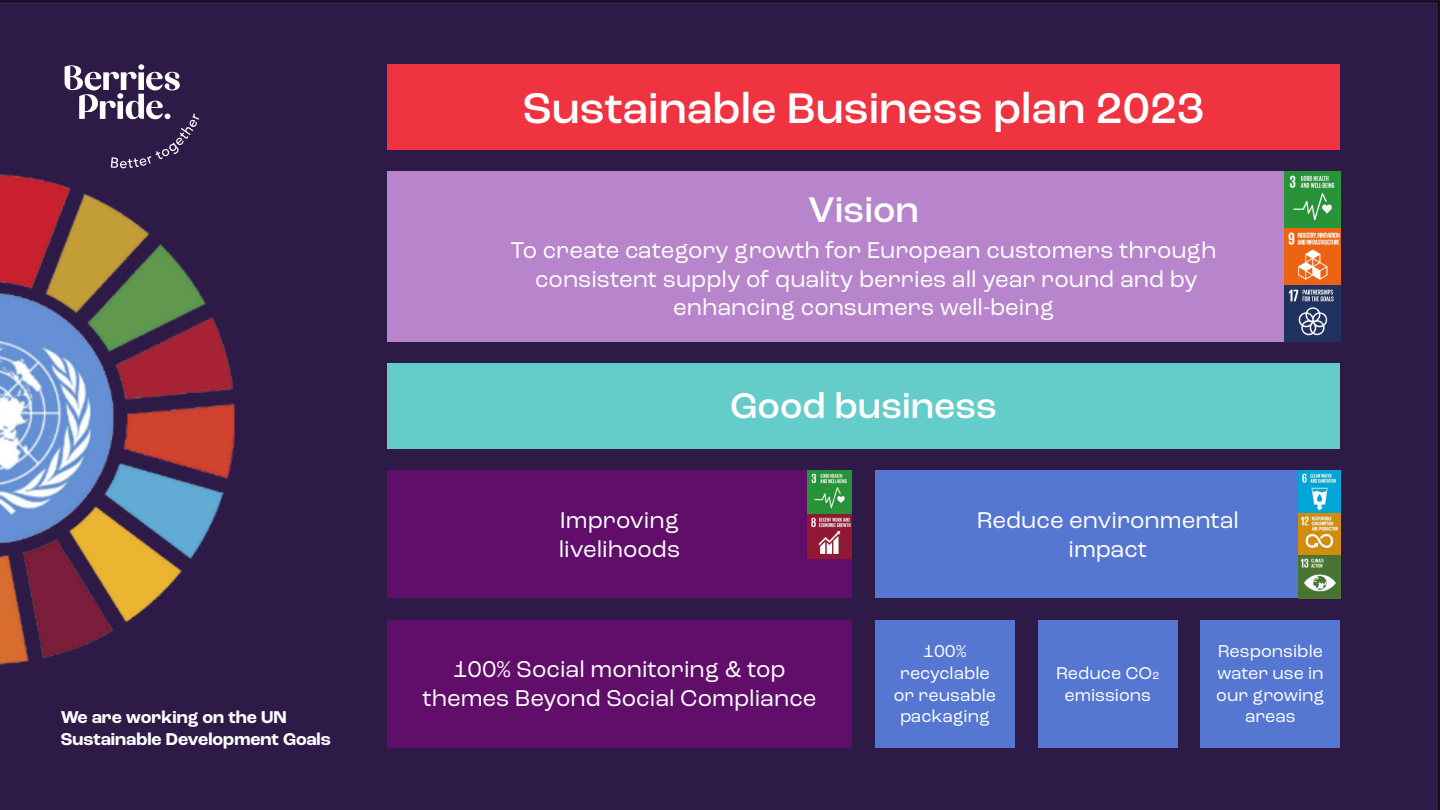
<style>
.page{position:relative;width:1440px;height:810px;background:#fff}
.page>*{position:absolute;margin:0;border:0;box-sizing:border-box;transform-origin:0 0}
.t1{font:500 45px "Roc Grotesk";color:#fff}
.t2{font:500 37.5px "Roc Grotesk";color:#fff}
.t3{font:24px/28.8px "Roc Grotesk";color:#fff;text-align:center}
.t4{font:18px/21.6px "Roc Grotesk";color:#fff;text-align:center}
.t5{font:700 18px "Roc Grotesk";color:#fff}
</style>
<div class="page">
<div style="left:0;top:1px;width:1439px;height:809px;background:#2e1a47"></div>
<div style="left:387px;top:65px;width:953px;height:85px;background:#ef3340"></div>
<div style="left:387px;top:172px;width:953px;height:170px;background:#b884cb"></div>
<div style="left:387px;top:363px;width:953px;height:86px;background:#64ccc9"></div>
<div style="left:387px;top:471px;width:465px;height:127px;background:#610e6b"></div>
<div style="left:876px;top:471px;width:464px;height:127px;background:#5576d1"></div>
<div style="left:387px;top:620px;width:465px;height:128px;background:#610e6b"></div>
<div style="left:875px;top:620px;width:140px;height:128px;background:#5576d1"></div>
<div style="left:1201px;top:620px;width:139px;height:128px;background:#5576d1"></div>
<div style="left:1038px;top:620px;width:140px;height:128px;background:#5576d1"></div>
<img style="left:808px;top:471px;width:44px;height:87px">
<img style="left:1284px;top:172px;width:57px;height:170px">
<img style="left:1298px;top:471px;width:43px;height:127px">
<img style="left:0;top:174px;width:268px;height:492px">
<svg style="left:65px;top:64px;width:134px;height:104px;background:#514065"></svg>
<h1 class="t1" style="left:523px;top:80px;width:683px">Sustainable Business plan 2023</h1>
<h2 class="t2" style="left:808px;top:187px;width:112px">Vision</h2>
<p class="t3" style="left:511px;top:236px;width:707px">To create category growth for European customers through consistent supply of quality berries all year round and by enhancing consumers well-being</p>
<p class="t3" style="left:559px;top:506px;width:123px;text-align:left">Improving livelihoods</p>
<h2 class="t2" style="left:730px;top:383px;width:268px">Good business</h2>
<p class="t3" style="left:977px;top:506px;width:264px">Reduce environmental impact</p>
<p class="t4" style="left:1216px;top:641px;width:110px;text-align:justify">Responsible water use in our growing</p>
<p class="t4" style="left:894px;top:641px;width:104px">100% recyclable or reusable packaging</p>
<p class="t3" style="left:422px;top:655px;width:396px">100% Social monitoring &amp; top themes Beyond Social Compliance</p>
<p class="t4" style="left:1056px;top:662px;width:105px">Reduce CO2 emissions</p>
<p class="t5" style="left:61px;top:706px;width:228px">We are working on the UN</p>
<p class="t4" style="left:1245px;top:705px;width:52px">areas</p>
<p class="t5" style="left:61px;top:728px;width:272px">Sustainable Development Goals</p>
</div>
